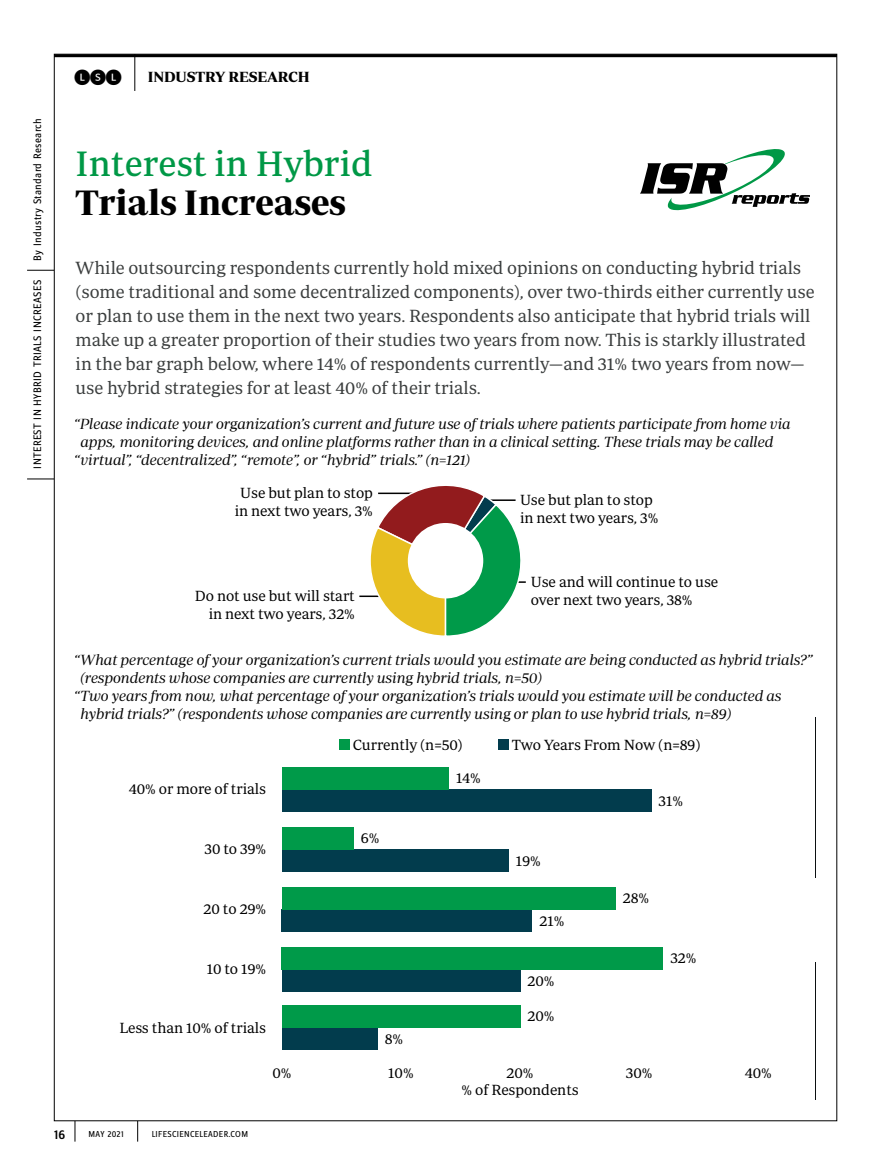
<style>
.page{position:relative;width:891px;height:1175px;background:#fff}
.page>*{position:absolute;margin:0;border:0;box-sizing:border-box;transform-origin:0 0}
.t1{font:36px "Periodico Text";color:#009846}
.t2{font:700 36px "Periodico Display";color:#000}
.t3{font:18px/24px "Periodico Text Lg";letter-spacing:-.005em;color:#3a3d3d}
.t4{font:16.5px "Whitney Index Black Rd Md";color:#000}
.t5{font:15px "Periodico Display Lg It";color:#010101}
.t6{font:15px/18px "Periodico Text Lg";letter-spacing:-.005em;color:#010101}
.t7{font:700 15px "Periodico Display";color:#000}
.t8{font:500 13.5px "Zine Sans Display OT";color:#000}
.t9{font:11.25px "Zine Sans Display OT";letter-spacing:.03em;color:#000}
.t10{font:9px "Zine Sans Display OT";letter-spacing:.04em;color:#000}
</style>
<div class="page">
<hr style="left:54px;top:54px;width:783px;height:3px;background:#000">
<svg style="left:27px;top:479px;width:27px;height:1px"></svg>
<svg style="left:27px;top:270px;width:27px;height:1px"></svg>
<svg style="left:75px;top:1120px;width:1px;height:21px"></svg>
<svg style="left:137px;top:1120px;width:1px;height:21px"></svg>
<hr style="left:135px;top:54px;width:1px;height:37px;background:#000">
<svg style="left:640px;top:149px;width:170px;height:61px"></svg>
<hr style="left:359px;top:595px;width:26px;height:2px;background:#010101">
<hr style="left:815px;top:717px;width:1px;height:160px;background:#0b0f11">
<hr style="left:815px;top:962px;width:1px;height:137px;background:#0b0f11">
<div style="left:282px;top:789px;width:369px;height:23px;background:#023c4d"></div>
<div style="left:282px;top:767px;width:167px;height:22px;background:#009a49"></div>
<div style="left:282px;top:849px;width:226px;height:23px;background:#023c4d"></div>
<div style="left:282px;top:827px;width:71px;height:22px;background:#009a49"></div>
<div style="left:282px;top:909px;width:250px;height:23px;background:#023c4d"></div>
<div style="left:282px;top:887px;width:333px;height:22px;background:#009a49"></div>
<div style="left:282px;top:969px;width:238px;height:23px;background:#023c4d"></div>
<div style="left:282px;top:947px;width:381px;height:22px;background:#009a49"></div>
<div style="left:282px;top:1027px;width:95px;height:23px;background:#023c4d"></div>
<div style="left:282px;top:1005px;width:238px;height:22px;background:#009a49"></div>
<div style="left:340px;top:739px;width:10px;height:11px;background:#009a49"></div>
<div style="left:499px;top:739px;width:10px;height:11px;background:#023c4d"></div>
<svg style="left:369px;top:486px;width:157px;height:150px"></svg>
<div style="left:408px;top:523px;width:75px;height:75px;background:#fff;border-radius:50%"></div>
<p class="t9" style="left:31px;top:260px;width:144px;rotate:-90deg">By Industry Standard Research</p>
<p class="t9" style="left:31px;top:468px;width:190px;rotate:-90deg">INTEREST IN HYBRID TRIALS INCREASES</p>
<p class="t4" style="left:74px;top:69px;width:49px">LSL</p>
<p class="t7" style="left:148px;top:69px;width:164px">INDUSTRY RESEARCH</p>
<h1 class="t1" style="left:76px;top:143px;width:298px">Interest in Hybrid</h1>
<h1 class="t2" style="left:76px;top:182px;width:272px">Trials Increases</h1>
<p class="t3" style="left:76px;top:255px;width:741px">While outsourcing respondents currently hold mixed opinions on conducting hybrid trials (some traditional and some decentralized components), over two-thirds either currently use or plan to use them in the next two years. Respondents also anticipate that hybrid trials will make up a greater proportion of their studies two years from now. This is starkly illustrated in the bar graph below, where 14% of respondents currently—and 31% two years from now— use hybrid strategies for at least 40% of their trials.</p>
<p class="t5" style="left:74px;top:415px;width:718px">“Please indicate your organization’s current and future use of trials where patients participate from home via</p>
<p class="t5" style="left:80px;top:433px;width:694px">apps, monitoring devices, and online platforms rather than in a clinical setting. These trials may be called</p>
<p class="t5" style="left:75px;top:451px;width:398px">“virtual”, “decentralized”, “remote”, or “hybrid” trials.” (n=121)</p>
<p class="t6" style="left:235px;top:483px;width:140px;text-align:center">Use but plan to stop in next two years, 3%</p>
<p class="t6" style="left:520px;top:490px;width:140px">Use but plan to stop in next two years, 3%</p>
<p class="t6" style="left:195px;top:586px;width:162px;text-align:right">Do not use but will start in next two years, 32%</p>
<p class="t6" style="left:531px;top:572px;width:189px">Use and will continue to use over next two years, 38%</p>
<p class="t5" style="left:74px;top:652px;width:740px">“What percentage of your organization’s current trials would you estimate are being conducted as hybrid trials?”</p>
<p class="t5" style="left:80px;top:670px;width:464px">(respondents whose companies are currently using hybrid trials, n=50)</p>
<p class="t5" style="left:74px;top:688px;width:709px">“Two years from now, what percentage of your organization’s trials would you estimate will be conducted as</p>
<p class="t5" style="left:80px;top:706px;width:653px">hybrid trials?” (respondents whose companies are currently using or plan to use hybrid trials, n=89)</p>
<p class="t6" style="left:129px;top:780px;width:139px">40% or more of trials</p>
<p class="t6" style="left:205px;top:840px;width:63px">30 to 39%</p>
<p class="t6" style="left:204px;top:900px;width:64px">20 to 29%</p>
<p class="t6" style="left:207px;top:960px;width:61px">10 to 19%</p>
<p class="t6" style="left:119px;top:1018px;width:148px">Less than 10% of trials</p>
<p class="t6" style="left:353px;top:735px;width:111px">Currently (n=50)</p>
<p class="t6" style="left:512px;top:735px;width:190px">Two Years From Now (n=89)</p>
<p class="t6" style="left:361px;top:828px;width:20px">6%</p>
<p class="t6" style="left:385px;top:1029px;width:20px">8%</p>
<p class="t6" style="left:456px;top:768px;width:26px">14%</p>
<p class="t6" style="left:516px;top:851px;width:27px">19%</p>
<p class="t6" style="left:540px;top:911px;width:26px">21%</p>
<p class="t6" style="left:528px;top:971px;width:28px">20%</p>
<p class="t6" style="left:528px;top:1006px;width:28px">20%</p>
<p class="t6" style="left:659px;top:791px;width:26px">31%</p>
<p class="t6" style="left:623px;top:888px;width:28px">28%</p>
<p class="t6" style="left:671px;top:948px;width:27px">32%</p>
<p class="t6" style="left:272px;top:1063px;width:21px">0%</p>
<p class="t6" style="left:388px;top:1063px;width:27px">10%</p>
<p class="t6" style="left:507px;top:1063px;width:28px">20%</p>
<p class="t6" style="left:626px;top:1063px;width:28px">30%</p>
<p class="t6" style="left:745px;top:1063px;width:29px">40%</p>
<p class="t8" style="left:54px;top:1126px;width:13px">16</p>
<p class="t10" style="left:89px;top:1129px;width:37px">MAY 2021</p>
<p class="t10" style="left:152px;top:1129px;width:98px">LIFESCIENCELEADER.COM</p>
<p class="t6" style="left:462px;top:1080px;width:119px">% of Respondents</p>
</div>
